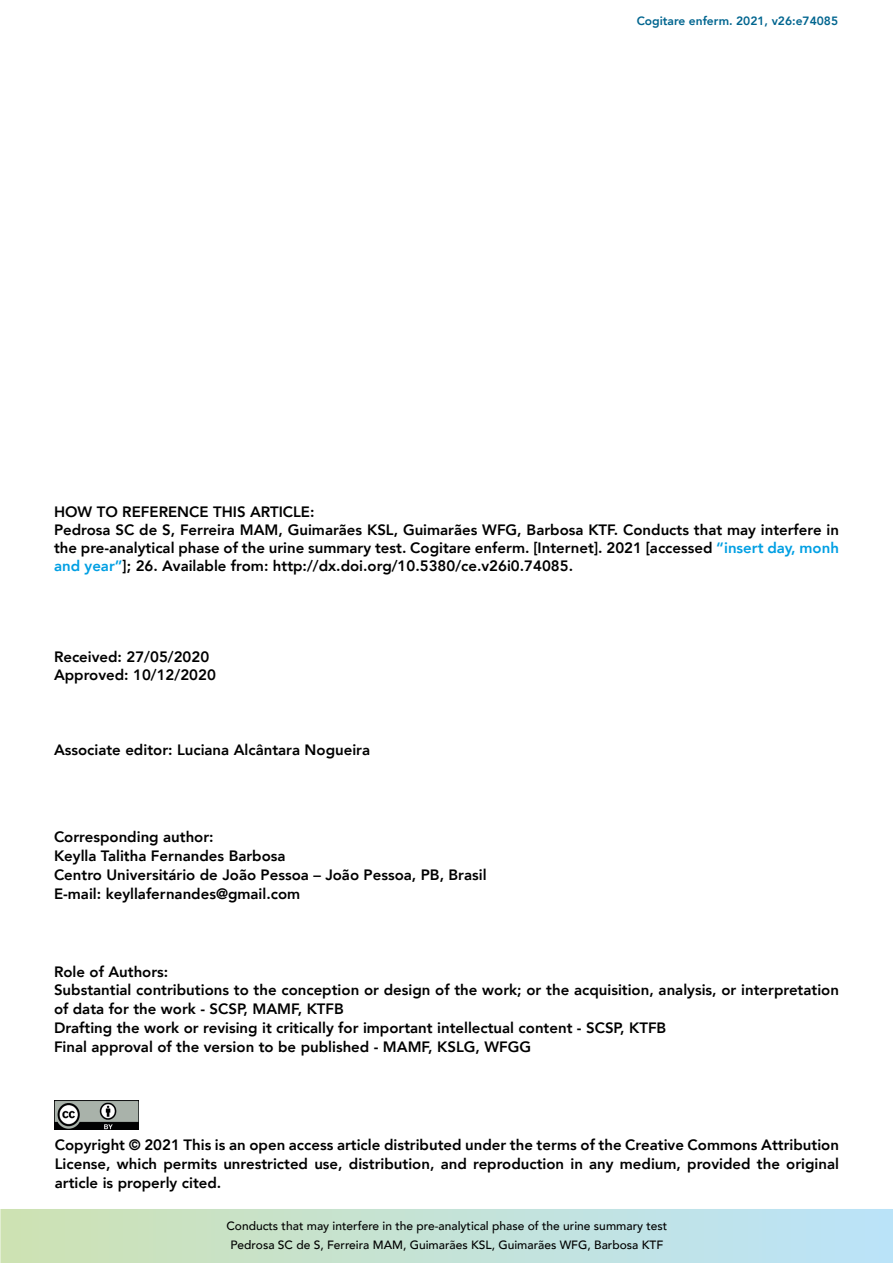
<style>
.page{position:relative;width:893px;height:1263px;background:#fff}
.page>*{position:absolute;margin:0;border:0;box-sizing:border-box;transform-origin:0 0}
.t1{font:800 15px/18.8px "Avenir";color:#000}
.t2{font:500 12px/18.6px "Avenir";color:#000;text-align:center}
.t3{font:800 12px "Avenir";color:#00658f}
.s1{color:#009fe3}
</style>
<div class="page">
<img style="left:55px;top:1100px;width:83px;height:30px">
<svg style="left:0;top:1209px;width:893px;height:54px;background:#c4e2d6"></svg>
<p class="t3" style="left:637px;top:12px;width:203px">Cogitare enferm. 2021, v26:e74085</p>
<p class="t1" style="left:54px;top:503px;width:786px;line-height:18px">HOW TO REFERENCE THIS ARTICLE:<br>Pedrosa SC de S, Ferreira MAM, Guimarães KSL, Guimarães WFG, Barbosa KTF. Conducts that may interfere in the pre-analytical phase of the urine summary test. Cogitare enferm. [Internet]. 2021 [accessed <span class="s1">“insert day, monh and year”</span>]; 26. Available from: http://dx.doi.org/10.5380/ce.v26i0.74085.</p>
<p class="t1" style="left:54px;top:647px;width:163px">Received: 27/05/2020<br>Approved: 10/12/2020</p>
<p class="t1" style="left:54px;top:741px;width:318px">Associate editor: Luciana Alcântara Nogueira</p>
<p class="t1" style="left:54px;top:828px;width:434px">Corresponding author:<br>Keylla Talitha Fernandes Barbosa<br>Centro Universitário de João Pessoa – João Pessoa, PB, Brasil E-mail: keyllafernandes@gmail.com</p>
<p class="t1" style="left:54px;top:962px;width:786px">Role of Authors:<br>Substantial contributions to the conception or design of the work; or the acquisition, analysis, or interpretation of data for the work - SCSP, MAMF, KTFB<br>Drafting the work or revising it critically for important intellectual content - SCSP, KTFB<br>Final approval of the version to be published - MAMF, KSLG, WFGG</p>
<p class="t1" style="left:55px;top:1135px;width:786px;text-align:justify">Copyright © 2021 This is an open access article distributed under the terms of the Creative Commons Attribution License, which permits unrestricted use, distribution, and reproduction in any medium, provided the original article is properly cited.</p>
<p class="t2" style="left:226px;top:1216px;width:442px">Conducts that may interfere in the pre-analytical phase of the urine summary test<br>Pedrosa SC de S, Ferreira MAM, Guimarães KSL, Guimarães WFG, Barbosa KTF</p>
</div>
